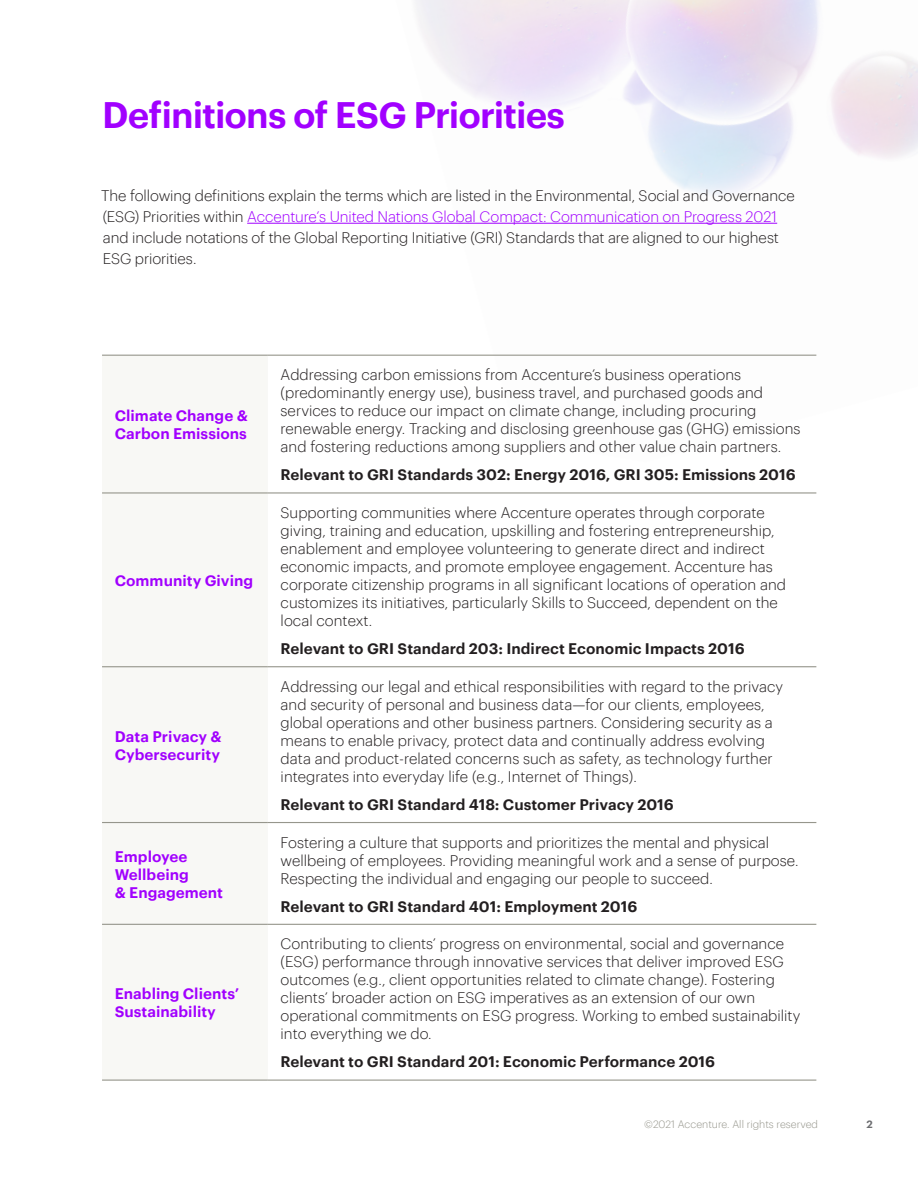
<style>
.page{position:relative;width:918px;height:1188px;background:#fff}
.page>*{position:absolute;margin:0;border:0;box-sizing:border-box;transform-origin:0 0}
.Headline{font:600 36px "Graphik";letter-spacing:-.03em;color:#a100ff}
.Table_body{font:300 15px/18px "Graphik";color:#231f20}
.Body_10pt{font:300 15px/21px "Graphik";letter-spacing:-.01em;color:#231f20}
.Table_body-2{font:600 15px "Graphik";color:#231f20}
.Table_body_semibold{font:600 15px/18px "Graphik";color:#a100ff}
.t1{font:300 10.5px "Graphik";color:#96968c}
.t2{font:600 10.5px "Graphik";color:#6c6d70}
.s1{color:#a100ff}
</style>
<div class="page">
<hr style="left:247px;top:223px;width:530px;height:1px;background:#a100ff">
<div style="left:102px;top:667px;width:166px;height:413px;background:#f8f8f5"></div>
<hr style="left:102px;top:355px;width:166px;height:1px;background:#96968c">
<hr style="left:268px;top:355px;width:548px;height:1px;background:#96968c">
<hr style="left:102px;top:492px;width:166px;height:2px;background:#96968c">
<hr style="left:268px;top:492px;width:548px;height:2px;background:#96968c">
<hr style="left:102px;top:666px;width:166px;height:1px;background:#96968c">
<hr style="left:268px;top:666px;width:548px;height:1px;background:#96968c">
<hr style="left:102px;top:822px;width:166px;height:1px;background:#96968c">
<hr style="left:268px;top:822px;width:548px;height:1px;background:#96968c">
<hr style="left:102px;top:924px;width:166px;height:1px;background:#96968c">
<hr style="left:268px;top:924px;width:548px;height:1px;background:#96968c">
<hr style="left:102px;top:1080px;width:166px;height:1px;background:#96968c">
<hr style="left:268px;top:1080px;width:548px;height:1px;background:#96968c">
<p class="Headline" style="left:102px;top:87px;width:465px">Definitions of ESG Priorities</p>
<p class="Body_10pt" style="left:101px;top:184px;width:695px">The following definitions explain the terms which are listed in the Environmental, Social and Governance (ESG) Priorities within <span class="s1">Accenture’s United Nations Global Compact: Communication on Progress 2021 </span>and include notations of the Global Reporting Initiative (GRI) Standards that are aligned to our highest ESG priorities.</p>
<p class="Table_body_semibold" style="left:115px;top:405px;width:135px">Climate Change &amp;<br>Carbon Emissions</p>
<p class="Table_body_semibold" style="left:115px;top:570px;width:140px">Community Giving</p>
<p class="Table_body_semibold" style="left:115px;top:726px;width:108px">Data Privacy &amp;<br>Cybersecurity</p>
<p class="Table_body_semibold" style="left:115px;top:846px;width:110px">Employee<br>Wellbeing<br>&amp; Engagement</p>
<p class="Table_body_semibold" style="left:115px;top:984px;width:126px">Enabling Clients’<br>Sustainability</p>
<p class="Table_body" style="left:281px;top:365px;width:521px">Addressing carbon emissions from Accenture’s business operations (predominantly energy use), business travel, and purchased goods and services to reduce our impact on climate change, including procuring renewable energy. Tracking and disclosing greenhouse gas (GHG) emissions and fostering reductions among suppliers and other value chain partners.</p>
<p class="Table_body-2" style="left:281px;top:463px;width:517px">Relevant to GRI Standards 302: Energy 2016, GRI 305: Emissions 2016</p>
<p class="Table_body" style="left:281px;top:502px;width:507px">Supporting communities where Accenture operates through corporate giving, training and education, upskilling and fostering entrepreneurship, enablement and employee volunteering to generate direct and indirect economic impacts, and promote employee engagement. Accenture has corporate citizenship programs in all significant locations of operation and customizes its initiatives, particularly Skills to Succeed, dependent on the local context.</p>
<p class="Table_body-2" style="left:281px;top:637px;width:466px">Relevant to GRI Standard 203: Indirect Economic Impacts 2016</p>
<p class="Table_body" style="left:281px;top:676px;width:504px">Addressing our legal and ethical responsibilities with regard to the privacy and security of personal and business data—for our clients, employees, global operations and other business partners. Considering security as a means to enable privacy, protect data and continually address evolving data and product-related concerns such as safety, as technology further integrates into everyday life (e.g., Internet of Things).</p>
<p class="Table_body-2" style="left:281px;top:793px;width:395px">Relevant to GRI Standard 418: Customer Privacy 2016</p>
<p class="Table_body" style="left:281px;top:832px;width:520px">Fostering a culture that supports and prioritizes the mental and physical wellbeing of employees. Providing meaningful work and a sense of purpose.<br>Respecting the individual and engaging our people to succeed.</p>
<p class="Table_body-2" style="left:281px;top:895px;width:358px">Relevant to GRI Standard 401: Employment 2016</p>
<p class="Table_body" style="left:281px;top:934px;width:521px">Contributing to clients’ progress on environmental, social and governance (ESG) performance through innovative services that deliver improved ESG outcomes (e.g., client opportunities related to climate change). Fostering clients’ broader action on ESG imperatives as an extension of our own operational commitments on ESG progress. Working to embed sustainability into everything we do.</p>
<p class="Table_body-2" style="left:281px;top:1050px;width:436px">Relevant to GRI Standard 201: Economic Performance 2016</p>
<p class="t1" style="left:644px;top:1116px;width:175px">©2021 Accenture. All rights reserved</p>
<p class="t2" style="left:867px;top:1116px;width:8px">2</p>
</div>
